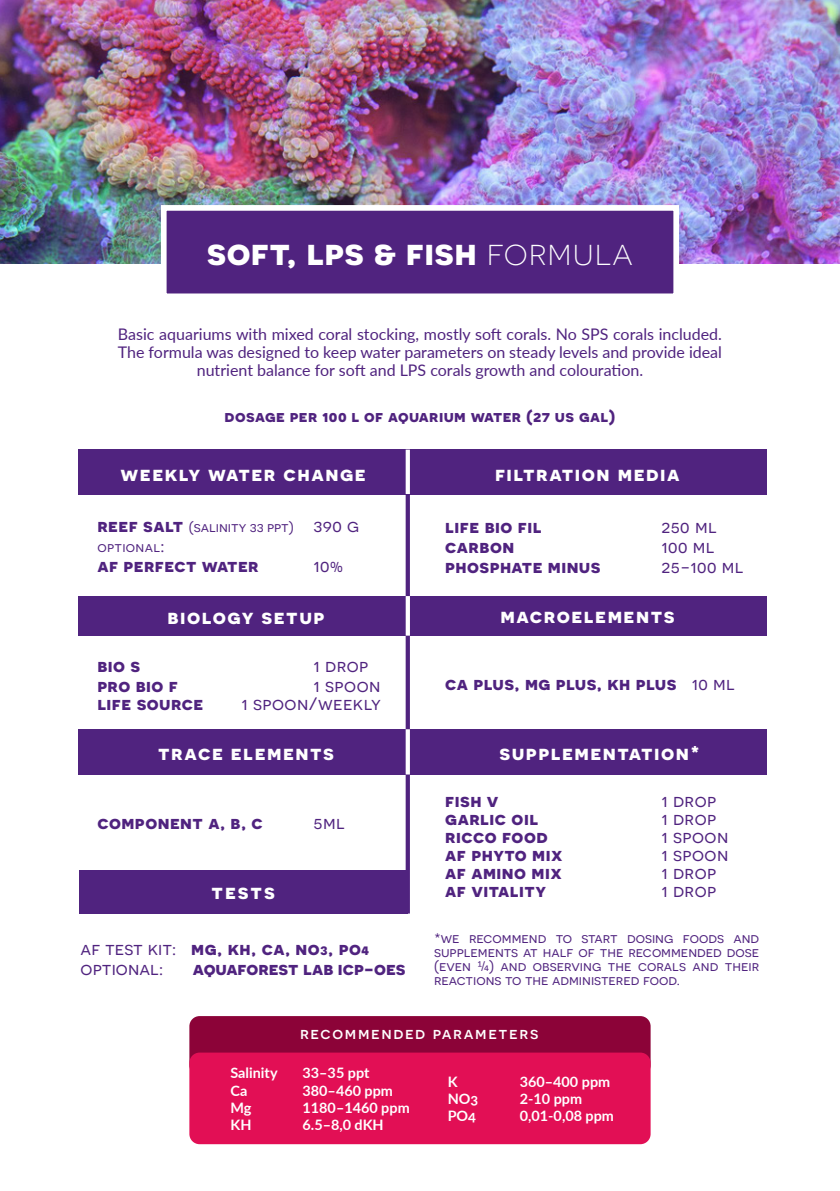
<style>
.page{position:relative;width:840px;height:1191px;background:#fff}
.page>*{position:absolute;margin:0;border:0;box-sizing:border-box;transform-origin:0 0}
.t1{font:700 36px "Novecentosanswide";letter-spacing:.01em;color:#fff}
.t2{font:700 20px "Novecentosanswide";letter-spacing:.075em;color:#fff}
.t3{font:700 18px "Novecentosanswide";letter-spacing:.025em;color:#50237f}
.t4{font:18px "Novecentosanswide";letter-spacing:.025em;color:#50237f}
.t5{font:700 18px "Novecentosanswide";color:#50237f}
.t6{font:18px "Novecentosanswide";letter-spacing:.005em;color:#50237f}
.museo_czarne_srednie{font:500 16.2px "Novecentosanswide";letter-spacing:.1em;color:#fff}
.t7{font:16px/18px "Lato";color:#50237f;text-align:center}
.t8{font:700 16px "Novecentosanswide";letter-spacing:.025em;color:#50237f}
.t9{font:700 14.4px "Lato";color:#fff}
.t10{font:14px/14px "Novecentosanswide";color:#50237f;text-align:justify}
.t11{font:14px "Novecentosanswide";letter-spacing:.025em;color:#50237f}
.s1{font-weight:300}
.s2{font-weight:700;font-size:18px}
.s3{font-size:18px}
.s4{font-weight:400}
.s5{font-size:22px}
</style>
<div class="page">
<img style="left:0;top:0;width:839px;height:263px">
<div style="left:161px;top:205px;width:517px;height:94px;background:#50237f;border:6px solid #fff"></div>
<div style="left:189px;top:1016px;width:461px;height:59px;background:#8c0338;border-radius:10px"></div>
<div style="left:189px;top:1052px;width:461px;height:92px;background:#e20f55;border-radius:10px"></div>
<div style="left:79px;top:729px;width:687px;height:45px;background:#50237f"></div>
<div style="left:79px;top:870px;width:328px;height:43px;background:#50237f"></div>
<div style="left:79px;top:596px;width:687px;height:40px;background:#50237f"></div>
<div style="left:79px;top:449px;width:687px;height:46px;background:#50237f"></div>
<svg style="left:405px;top:774px;width:4px;height:139px"></svg>
<svg style="left:405px;top:729px;width:4px;height:45px"></svg>
<svg style="left:405px;top:636px;width:4px;height:93px"></svg>
<svg style="left:405px;top:495px;width:4px;height:101px"></svg>
<svg style="left:405px;top:449px;width:4px;height:45px"></svg>
<svg style="left:405px;top:596px;width:4px;height:39px"></svg>
<p class="t1" style="left:207px;top:230px;width:427px">soft, lps &amp; fish <span class="s1">formula</span></p>
<p class="t7" style="left:118px;top:324px;width:605px">Basic aquariums with mixed coral stocking, mostly soft corals. No SPS corals included.<br>The formula was designed to keep water parameters on steady levels and provide ideal nutrient balance for soft and LPS corals growth and colouration.</p>
<p class="t8" style="left:224px;top:406px;width:392px">dosage per 100 l of aquarium water (27 us gal)</p>
<p class="t2" style="left:120px;top:461px;width:246px">weekly water change</p>
<p class="t10" style="left:97px;top:520px;width:263px"><span class="s2">reef salt</span> (salinity 33 ppt) <span class="s3">390 g</span></p>
<p class="t11" style="left:97px;top:539px;width:69px">optional<span class="s3">:</span></p>
<p class="t3" style="left:97px;top:555px;width:163px">af perfect water</p>
<p class="t4" style="left:313px;top:555px;width:31px">10%</p>
<p class="t2" style="left:494px;top:461px;width:186px">filtration media</p>
<p class="t3" style="left:445px;top:516px;width:98px">life bio fil</p>
<p class="t4" style="left:661px;top:516px;width:57px">250 ml</p>
<p class="t3" style="left:445px;top:536px;width:70px">carbon</p>
<p class="t4" style="left:661px;top:536px;width:55px">100 ml</p>
<p class="t3" style="left:445px;top:556px;width:157px">phosphate minus</p>
<p class="t4" style="left:661px;top:556px;width:84px">25-100 ml</p>
<p class="t2" style="left:167px;top:605px;width:158px">biology setup</p>
<p class="t2" style="left:500px;top:604px;width:175px">macroelements</p>
<p class="t3" style="left:97px;top:654px;width:44px">bio s</p>
<p class="t4" style="left:313px;top:655px;width:56px">1 drop</p>
<p class="t3" style="left:97px;top:674px;width:82px">pro bio f</p>
<p class="t4" style="left:313px;top:675px;width:68px">1 spoon</p>
<p class="t3" style="left:97px;top:692px;width:107px">life source</p>
<p class="t4" style="left:241px;top:693px;width:141px">1 spoon/weekly</p>
<p class="t2" style="left:158px;top:740px;width:177px">trace elements</p>
<p class="t3" style="left:97px;top:811px;width:167px">component a, b, c</p>
<p class="t4" style="left:313px;top:812px;width:33px">5ml</p>
<p class="t2" style="left:211px;top:879px;width:65px">tests</p>
<p class="t3" style="left:81px;top:937px;width:290px"><span class="s4">af test kit:</span> mg, kh, ca, no<span class="s5">3</span>, po<span class="s5">4</span></p>
<p class="t6" style="left:81px;top:958px;width:84px">optional:</p>
<p class="t5" style="left:193px;top:957px;width:214px">aquaforest lab icp-oes</p>
<p class="t3" style="left:445px;top:673px;width:291px">ca plus, mg plus, kh plus <span class="s4">10 ml</span></p>
<p class="t2" style="left:499px;top:740px;width:202px">supplementation*</p>
<p class="t3" style="left:445px;top:789px;width:55px">fish v</p>
<p class="t4" style="left:661px;top:790px;width:56px">1 drop</p>
<p class="t3" style="left:445px;top:807px;width:94px">garlic oil</p>
<p class="t4" style="left:661px;top:808px;width:56px">1 drop</p>
<p class="t3" style="left:445px;top:825px;width:104px">ricco food</p>
<p class="t4" style="left:661px;top:826px;width:68px">1 spoon</p>
<p class="t3" style="left:445px;top:843px;width:119px">af phyto mix</p>
<p class="t4" style="left:661px;top:844px;width:68px">1 spoon</p>
<p class="t3" style="left:445px;top:861px;width:118px">af amino mix</p>
<p class="t4" style="left:661px;top:862px;width:56px">1 drop</p>
<p class="t3" style="left:445px;top:879px;width:102px">af vitality</p>
<p class="t4" style="left:661px;top:880px;width:56px">1 drop</p>
<p class="t10" style="left:434px;top:930px;width:326px">*we recommend to start dosing foods and supplements at half of the recommended dose (even ¼) and observing the corals and their reactions to the administered food.</p>
<p class="museo_czarne_srednie" style="left:300px;top:1024px;width:239px">recommended parameters</p>
<p class="t9" style="left:230px;top:1062px;width:49px">Salinity</p>
<p class="t9" style="left:302px;top:1062px;width:68px">33–35 ppt</p>
<p class="t9" style="left:230px;top:1079px;width:18px">Ca</p>
<p class="t9" style="left:302px;top:1079px;width:92px">380–460 ppm</p>
<p class="t9" style="left:230px;top:1097px;width:22px">Mg</p>
<p class="t9" style="left:302px;top:1097px;width:109px">1180–1460 ppm</p>
<p class="t9" style="left:230px;top:1114px;width:22px">KH</p>
<p class="t9" style="left:302px;top:1114px;width:83px">6.5–8,0 dKH</p>
<p class="t9" style="left:447px;top:1071px;width:11px">K</p>
<p class="t9" style="left:519px;top:1071px;width:92px">360–400 ppm</p>
<p class="t9" style="left:447px;top:1088px;width:32px">NO3</p>
<p class="t9" style="left:519px;top:1088px;width:64px">2-10 ppm</p>
<p class="t9" style="left:447px;top:1105px;width:30px">PO4</p>
<p class="t9" style="left:519px;top:1105px;width:96px">0,01-0,08 ppm</p>
</div>
